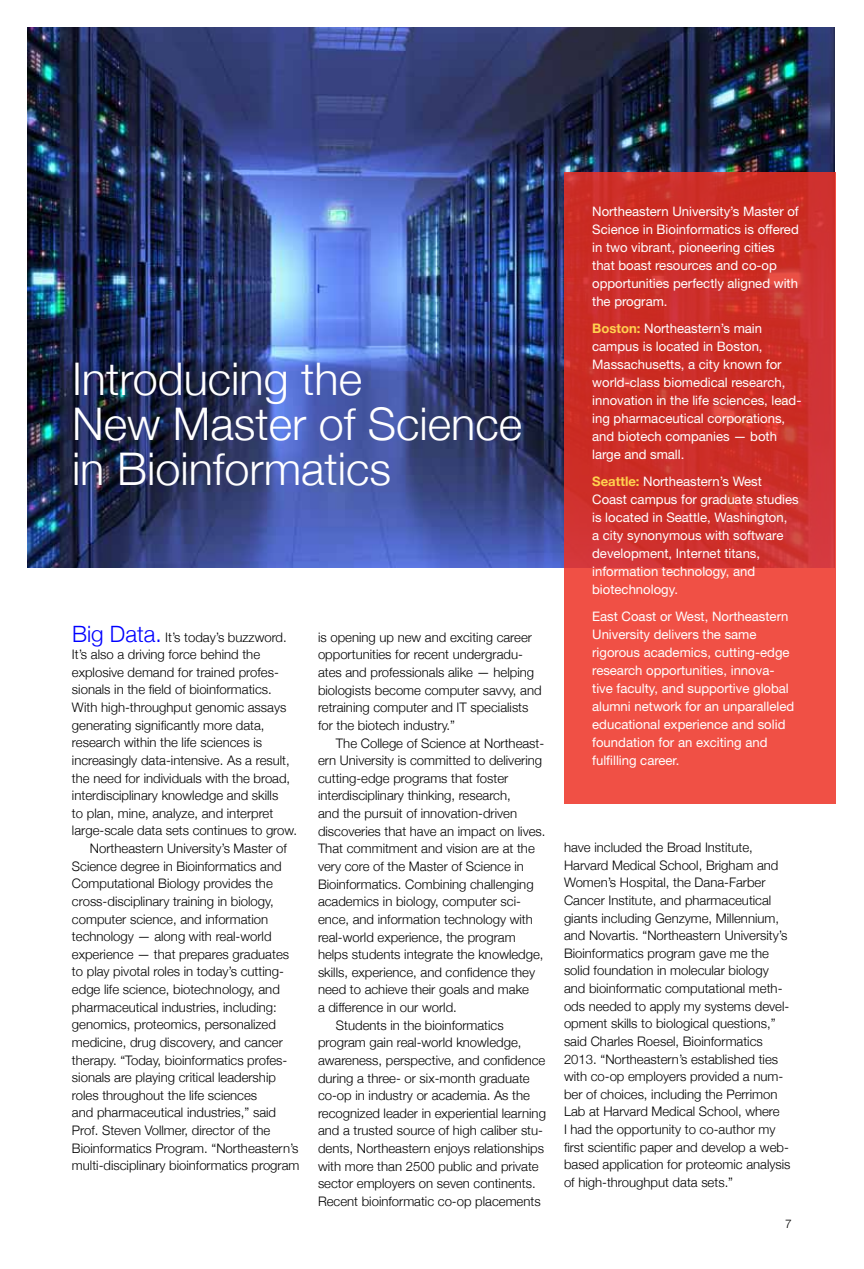
<style>
.page{position:relative;width:864px;height:1269px;background:#fff}
.page>*{position:absolute;margin:0;border:0;box-sizing:border-box;transform-origin:0 0}
.t1{font:300 45px/45px "Helvetica Neue";color:#fff}
.t2{font:300 13.2px/17.7px "Helvetica Neue";color:#000}
.t3{font:13.2px/18px "Helvetica Neue";color:#fff}
.t4{font:300 12px "Helvetica Neue";color:#000}
.s1{font-size:22.5px;color:#00f}
.s2{font-weight:700;color:#ffd24f}
</style>
<div class="page">
<img style="left:27px;top:27px;width:808px;height:541px">
<svg style="left:564px;top:172px;width:271px;height:632px;background:#da3b34"></svg>
<h1 class="t1" style="left:72px;top:355px;width:452px">Introducing the<br>New Master of Science in Bioinformatics</h1>
<p class="t2" style="left:72px;top:628px;width:216px"><span class="s1">Big Data.</span> It’s today’s buzzword.</p>
<p class="t2" style="left:72px;top:645px;width:190px">It’s also a driving force behind the</p>
<p class="t2" style="left:72px;top:663px;width:208px">explosive demand for trained profes-</p>
<p class="t2" style="left:72px;top:681px;width:201px">sionals in the field of bioinformatics.</p>
<p class="t2" style="left:72px;top:698px;width:216px">With high-throughput genomic assays</p>
<p class="t2" style="left:72px;top:716px;width:194px">generating significantly more data,</p>
<p class="t2" style="left:72px;top:733px;width:192px">research within the life sciences is</p>
<p class="t2" style="left:72px;top:751px;width:219px">increasingly data-intensive. As a result,</p>
<p class="t2" style="left:72px;top:769px;width:220px">the need for individuals with the broad,</p>
<p class="t2" style="left:72px;top:786px;width:208px">interdisciplinary knowledge and skills</p>
<p class="t2" style="left:72px;top:804px;width:203px">to plan, mine, analyze, and interpret</p>
<p class="t2" style="left:72px;top:822px;width:227px">large-scale data sets continues to grow.</p>
<p class="t2" style="left:90px;top:839px;width:198px">Northeastern University’s Master of</p>
<p class="t2" style="left:72px;top:857px;width:211px">Science degree in Bioinformatics and</p>
<p class="t2" style="left:72px;top:875px;width:202px">Computational Biology provides the</p>
<p class="t2" style="left:72px;top:892px;width:203px">cross-disciplinary training in biology,</p>
<p class="t2" style="left:72px;top:910px;width:198px">computer science, and information</p>
<p class="t2" style="left:72px;top:927px;width:201px">technology — along with real-world</p>
<p class="t2" style="left:72px;top:945px;width:219px">experience — that prepares graduates</p>
<p class="t2" style="left:72px;top:963px;width:213px">to play pivotal roles in today’s cutting-</p>
<p class="t2" style="left:72px;top:980px;width:209px">edge life science, biotechnology, and</p>
<p class="t2" style="left:72px;top:998px;width:206px">pharmaceutical industries, including:</p>
<p class="t2" style="left:72px;top:1016px;width:205px">genomics, proteomics, personalized</p>
<p class="t2" style="left:72px;top:1033px;width:212px">medicine, drug discovery, and cancer</p>
<p class="t2" style="left:72px;top:1051px;width:217px">therapy. “Today, bioinformatics profes-</p>
<p class="t2" style="left:72px;top:1068px;width:205px">sionals are playing critical leadership</p>
<p class="t2" style="left:72px;top:1086px;width:187px">roles throughout the life sciences</p>
<p class="t2" style="left:72px;top:1104px;width:206px">and pharmaceutical industries,” said</p>
<p class="t2" style="left:72px;top:1121px;width:200px">Prof. Steven Vollmer, director of the</p>
<p class="t2" style="left:72px;top:1139px;width:228px">Bioinformatics Program. “Northeastern’s</p>
<p class="t2" style="left:72px;top:1157px;width:229px">multi-disciplinary bioinformatics program</p>
<p class="t2" style="left:318px;top:628px;width:225px">is opening up new and exciting career opportunities for recent undergradu&shy;ates and professionals alike — helping biologists become computer savvy, and retraining computer and IT specialists for the biotech industry.”</p>
<p class="t2" style="left:336px;top:734px;width:210px">The College of Science at Northeast-</p>
<p class="t2" style="left:318px;top:751px;width:226px">ern University is committed to delivering</p>
<p class="t2" style="left:318px;top:769px;width:192px">cutting-edge programs that foster</p>
<p class="t2" style="left:318px;top:787px;width:194px">interdisciplinary thinking, research,</p>
<p class="t2" style="left:318px;top:804px;width:201px">and the pursuit of innovation-driven</p>
<p class="t2" style="left:318px;top:822px;width:229px">discoveries that have an impact on lives.</p>
<p class="t2" style="left:318px;top:840px;width:218px">That commitment and vision are at the</p>
<p class="t2" style="left:318px;top:857px;width:207px">very core of the Master of Science in</p>
<p class="t2" style="left:318px;top:875px;width:217px">Bioinformatics. Combining challenging</p>
<p class="t2" style="left:318px;top:892px;width:205px">academics in biology, computer sci-</p>
<p class="t2" style="left:318px;top:910px;width:216px">ence, and information technology with</p>
<p class="t2" style="left:318px;top:928px;width:199px">real-world experience, the program</p>
<p class="t2" style="left:318px;top:945px;width:227px">helps students integrate the knowledge,</p>
<p class="t2" style="left:318px;top:963px;width:219px">skills, experience, and confidence they</p>
<p class="t2" style="left:318px;top:981px;width:213px">need to achieve their goals and make</p>
<p class="t2" style="left:318px;top:998px;width:140px">a difference in our world.</p>
<p class="t2" style="left:336px;top:1016px;width:169px">Students in the bioinformatics</p>
<p class="t2" style="left:318px;top:1033px;width:205px">program gain real-world knowledge,</p>
<p class="t2" style="left:318px;top:1051px;width:229px">awareness, perspective, and confidence</p>
<p class="t2" style="left:318px;top:1069px;width:213px">during a three- or six-month graduate</p>
<p class="t2" style="left:318px;top:1086px;width:213px">co-op in industry or academia. As the</p>
<p class="t2" style="left:318px;top:1104px;width:229px">recognized leader in experiential learning</p>
<p class="t2" style="left:318px;top:1122px;width:227px">and a trusted source of high caliber stu-</p>
<p class="t2" style="left:318px;top:1139px;width:228px">dents, Northeastern enjoys relationships</p>
<p class="t2" style="left:318px;top:1157px;width:222px">with more than 2500 public and private</p>
<p class="t2" style="left:318px;top:1174px;width:219px">sector employers on seven continents.</p>
<p class="t2" style="left:318px;top:1192px;width:224px">Recent bioinformatic co-op placements</p>
<p class="t3" style="left:592px;top:202px;width:208px">Northeastern University’s Master of<br>Science in Bioinformatics is offered in two vibrant, pioneering cities that boast resources and co-op opportunities perfectly aligned with the program.</p>
<p class="t3" style="left:592px;top:319px;width:211px"><span class="s2">Boston:</span> Northeastern’s main campus is located in Boston,<br>Massachusetts, a city known for world-class biomedical research, innovation in the life sciences, lead&shy;ing pharmaceutical corporations, and biotech companies — both large and small.</p>
<p class="t3" style="left:592px;top:472px;width:208px"><span class="s2">Seattle:</span> Northeastern’s West<br>Coast campus for graduate studies is located in Seattle, Washington,<br>a city synonymous with software development, Internet titans, information technology, and biotechnology.</p>
<p class="t3" style="left:592px;top:607px;width:204px">East Coast or West, Northeastern<br>University delivers the same rigorous academics, cutting-edge research opportunities, innova&shy;tive faculty, and supportive global alumni network for an unparalleled educational experience and solid foundation for an exciting and fulfilling career.</p>
<p class="t2" style="left:564px;top:838px;width:228px">have included the Broad Institute, Harvard Medical School, Brigham and Women’s Hospital, the Dana-Farber Cancer Institute, and pharmaceutical giants including Genzyme, Millennium, and Novartis. “Northeastern University’s Bioinformatics program gave me the solid foundation in molecular biology and bioinformatic computational meth&shy;ods needed to apply my systems devel&shy;opment skills to biological questions,” said Charles Roesel, Bioinformatics 2013. “Northeastern’s established ties with co-op employers provided a num&shy;ber of choices, including the Perrimon Lab at Harvard Medical School, where<br>I had the opportunity to co-author my first scientific paper and develop a web&shy;based application for proteomic analysis of high-throughput data sets.”</p>
<p class="t4" style="left:785px;top:1217px;width:8px">7</p>
</div>
